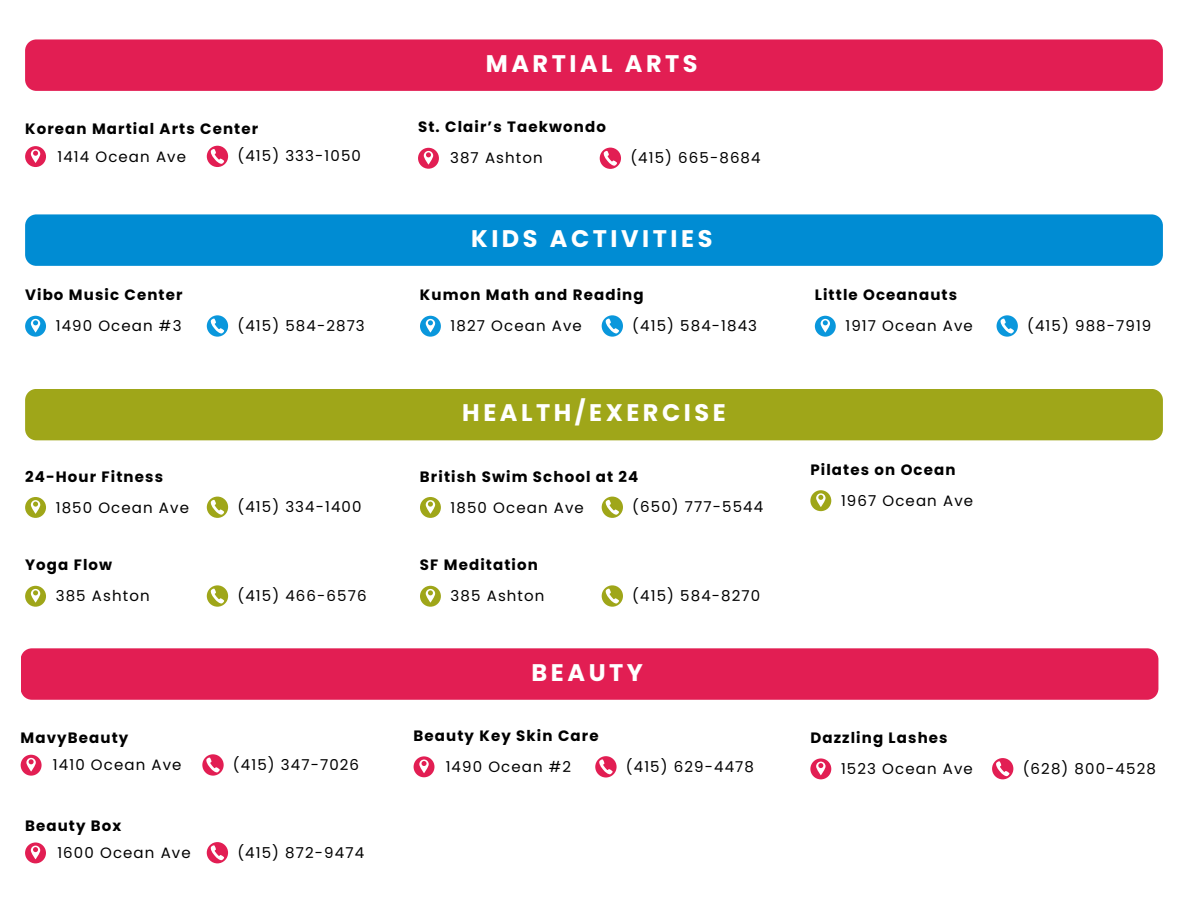
<style>
.page{position:relative;width:1188px;height:918px;background:#fff}
.page>*{position:absolute;margin:0;border:0;box-sizing:border-box;transform-origin:0 0}
.t1{font:700 24px "Poppins";letter-spacing:.145em;color:#fff}
.t2{font:15px "Poppins";letter-spacing:.075em;color:#000}
.t3{font:700 15px "Poppins";letter-spacing:.075em;color:#000}
</style>
<div class="page">
<svg style="left:25px;top:146px;width:21px;height:21px"></svg>
<svg style="left:207px;top:146px;width:21px;height:21px"></svg>
<div style="left:25px;top:39px;width:1138px;height:52px;background:#e21e53"></div>
<svg style="left:418px;top:148px;width:21px;height:21px"></svg>
<svg style="left:600px;top:148px;width:21px;height:21px"></svg>
<div style="left:25px;top:214px;width:1138px;height:52px;background:#008cd3"></div>
<svg style="left:25px;top:316px;width:21px;height:21px"></svg>
<svg style="left:207px;top:315px;width:21px;height:22px"></svg>
<svg style="left:420px;top:316px;width:21px;height:21px"></svg>
<svg style="left:602px;top:315px;width:21px;height:22px"></svg>
<svg style="left:815px;top:316px;width:21px;height:21px"></svg>
<svg style="left:997px;top:315px;width:21px;height:22px"></svg>
<div style="left:25px;top:389px;width:1138px;height:51px;background:#9fa619"></div>
<svg style="left:25px;top:497px;width:21px;height:21px"></svg>
<svg style="left:207px;top:497px;width:21px;height:21px"></svg>
<svg style="left:420px;top:497px;width:21px;height:21px"></svg>
<svg style="left:602px;top:497px;width:21px;height:21px"></svg>
<svg style="left:810px;top:490px;width:21px;height:21px"></svg>
<svg style="left:25px;top:586px;width:21px;height:21px"></svg>
<svg style="left:207px;top:585px;width:21px;height:22px"></svg>
<svg style="left:420px;top:586px;width:21px;height:21px"></svg>
<svg style="left:602px;top:585px;width:21px;height:22px"></svg>
<svg style="left:21px;top:755px;width:21px;height:21px"></svg>
<svg style="left:202px;top:754px;width:22px;height:22px"></svg>
<div style="left:21px;top:648px;width:1137px;height:52px;background:#e21e53"></div>
<svg style="left:414px;top:756px;width:20px;height:21px"></svg>
<svg style="left:595px;top:756px;width:22px;height:22px"></svg>
<svg style="left:810px;top:758px;width:21px;height:21px"></svg>
<svg style="left:992px;top:758px;width:21px;height:21px"></svg>
<svg style="left:25px;top:842px;width:21px;height:21px"></svg>
<svg style="left:207px;top:842px;width:21px;height:21px"></svg>
<p class="t1" style="left:486px;top:47px;width:213px">MARTIAL ARTS</p>
<p class="t3" style="left:25px;top:119px;width:235px">Korean Martial Arts Center</p>
<h2 class="t3" style="left:418px;top:117px;width:189px">St. Clair’s Taekwondo</h2>
<p class="t2" style="left:57px;top:146px;width:130px">1414 Ocean Ave</p>
<h2 class="t2" style="left:237px;top:146px;width:125px">(415) 333-1050</h2>
<p class="t2" style="left:450px;top:148px;width:94px">387 Ashton</p>
<p class="t2" style="left:630px;top:148px;width:132px">(415) 665-8684</p>
<p class="t1" style="left:471px;top:222px;width:243px">KIDS ACTIVITIES</p>
<p class="t3" style="left:25px;top:285px;width:159px">Vibo Music Center</p>
<p class="t3" style="left:420px;top:285px;width:225px">Kumon Math and Reading</p>
<p class="t3" style="left:815px;top:285px;width:144px">Little Oceanauts</p>
<p class="t2" style="left:56px;top:316px;width:127px">1490 Ocean #3</p>
<p class="t2" style="left:237px;top:315px;width:129px">(415) 584-2873</p>
<p class="t2" style="left:451px;top:316px;width:133px">1827 Ocean Ave</p>
<h2 class="t2" style="left:632px;top:315px;width:126px">(415) 584-1843</h2>
<p class="t2" style="left:846px;top:316px;width:129px">1917 Ocean Ave</p>
<p class="t2" style="left:1027px;top:315px;width:126px">(415) 988-7919</p>
<p class="t1" style="left:462px;top:396px;width:265px">HEALTH/EXERCISE</p>
<p class="t3" style="left:25px;top:466px;width:139px">24-Hour Fitness</p>
<h2 class="t3" style="left:420px;top:466px;width:220px">British Swim School at 24</h2>
<p class="t3" style="left:810px;top:459px;width:147px">Pilates on Ocean</p>
<h2 class="t2" style="left:56px;top:497px;width:135px">1850 Ocean Ave</h2>
<p class="t2" style="left:237px;top:497px;width:126px">(415) 334-1400</p>
<p class="t2" style="left:451px;top:497px;width:135px">1850 Ocean Ave</p>
<p class="t2" style="left:632px;top:497px;width:132px">(650) 777-5544</p>
<p class="t2" style="left:841px;top:490px;width:134px">1967 Ocean Ave</p>
<h2 class="t3" style="left:25px;top:555px;width:89px">Yoga Flow</h2>
<p class="t3" style="left:420px;top:555px;width:119px">SF Meditation</p>
<p class="t2" style="left:56px;top:586px;width:95px">385 Ashton</p>
<p class="t2" style="left:237px;top:585px;width:131px">(415) 466-6576</p>
<p class="t2" style="left:451px;top:586px;width:95px">385 Ashton</p>
<p class="t2" style="left:632px;top:585px;width:129px">(415) 584-8270</p>
<p class="t1" style="left:532px;top:656px;width:113px">BEAUTY</p>
<p class="t3" style="left:21px;top:727px;width:109px">MavyBeauty</p>
<h2 class="t3" style="left:414px;top:725px;width:187px">Beauty Key Skin Care</h2>
<h2 class="t3" style="left:810px;top:727px;width:139px">Dazzling Lashes</h2>
<p class="t2" style="left:53px;top:755px;width:130px">1410 Ocean Ave</p>
<h2 class="t2" style="left:233px;top:754px;width:128px">(415) 347-7026</h2>
<p class="t2" style="left:446px;top:756px;width:127px">1490 Ocean #2</p>
<p class="t2" style="left:626px;top:756px;width:130px">(415) 629-4478</p>
<p class="t2" style="left:841px;top:758px;width:133px">1523 Ocean Ave</p>
<p class="t2" style="left:1023px;top:758px;width:135px">(628) 800-4528</p>
<p class="t3" style="left:25px;top:815px;width:98px">Beauty Box</p>
<p class="t2" style="left:57px;top:842px;width:135px">1600 Ocean Ave</p>
<p class="t2" style="left:237px;top:842px;width:128px">(415) 872-9474</p>
</div>
